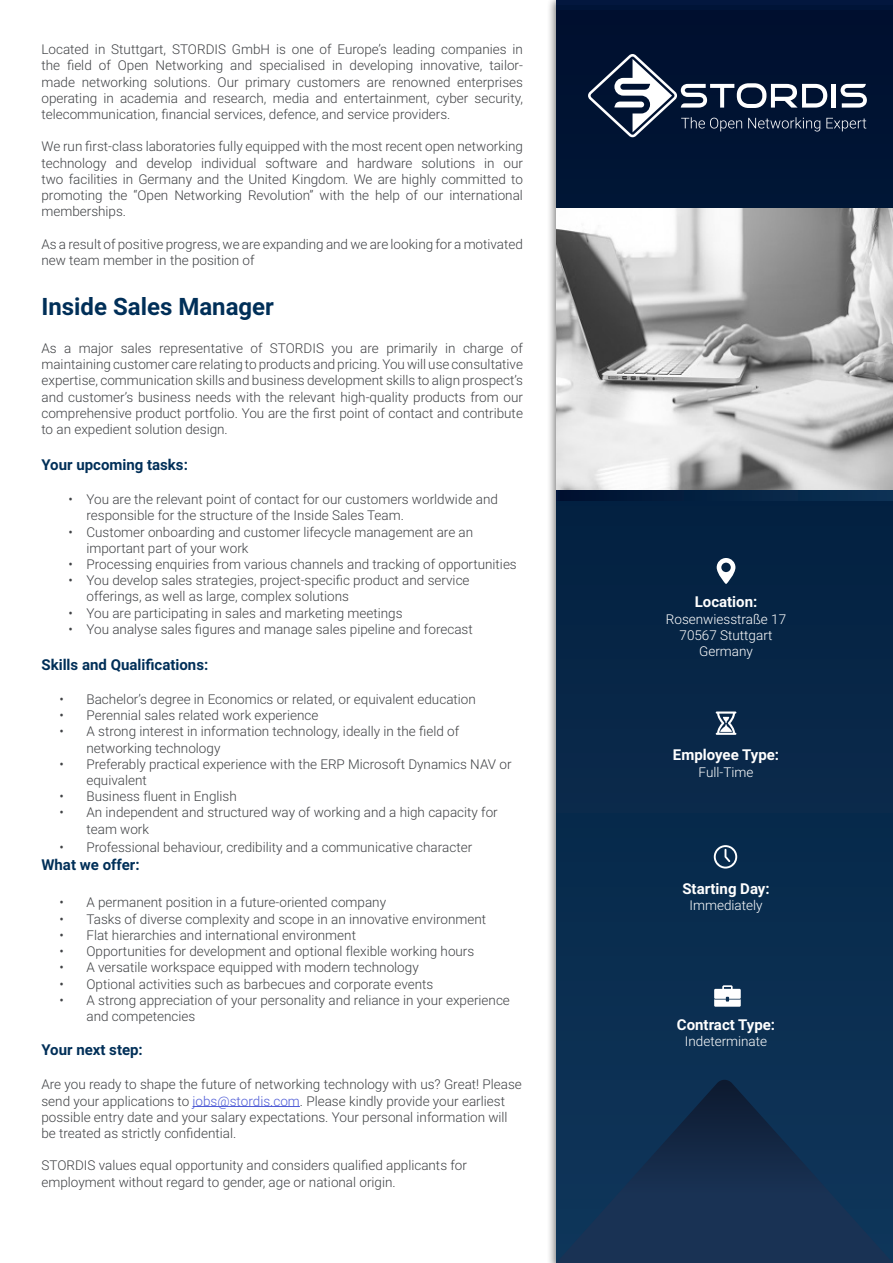
<style>
.page{position:relative;width:893px;height:1263px;background:#fff}
.page>*{position:absolute;margin:0;border:0;box-sizing:border-box;transform-origin:0 0}
.t1{font:700 24px "Roboto";color:#002f58}
.t2{font:700 15px "Roboto";color:#002f58}
.t3{font:700 15px "Roboto";color:#fff}
.t4{font:300 13.5px/16.2px "Roboto";color:#404245}
.t5{font:300 13.5px/16.2px "Roboto";color:#fff;text-align:center}
.s1{color:#4f5cd6}
</style>
<div class="page">
<div style="left:546px;top:0;width:347px;height:1263px;background:#000;opacity:.5"></div>
<svg style="left:556px;top:0;width:337px;height:1080px;background:#062445"></svg>
<svg style="left:588px;top:54px;width:279px;height:83px;background:#313f59"></svg>
<svg style="left:717px;top:558px;width:18px;height:26px"></svg>
<svg style="left:716px;top:711px;width:20px;height:24px"></svg>
<svg style="left:714px;top:845px;width:23px;height:23px"></svg>
<svg style="left:714px;top:985px;width:27px;height:22px"></svg>
<svg style="left:556px;top:1080px;width:337px;height:183px;background:#123052"></svg>
<hr style="left:193px;top:1106px;width:107px;height:1px;background:#4f5cd6">
<svg style="left:556px;top:489px;width:337px;height:11px;background:#152f4d"></svg>
<img style="left:556px;top:209px;width:337px;height:280px">
<p class="t4" style="left:41px;top:41px;width:483px;text-align:justify">Located in Stuttgart, STORDIS GmbH is one of Europe’s leading companies in the field of Open Networking and specialised in developing innovative, tailor&shy;made networking solutions. Our primary customers are renowned enterprises operating in academia and research, media and entertainment, cyber security, telecommunication, financial services, defence, and service providers.</p>
<p class="t4" style="left:41px;top:138px;width:483px;text-align:justify">We run first-class laboratories fully equipped with the most recent open networking technology and develop individual software and hardware solutions in our two facilities in Germany and the United Kingdom. We are highly committed to promoting the “Open Networking Revolution” with the help of our international memberships.</p>
<p class="t4" style="left:41px;top:235px;width:483px">As a result of positive progress, we are expanding and we are looking for a motivated new team member in the position of</p>
<p class="t1" style="left:41px;top:290px;width:234px">Inside Sales Manager</p>
<p class="t4" style="left:41px;top:340px;width:483px;text-align:justify">As a major sales representative of STORDIS you are primarily in charge of maintaining customer care relating to products and pricing. You will use consultative expertise, communication skills and business development skills to align prospect’s and customer’s business needs with the relevant high-quality products from our comprehensive product portfolio. You are the first point of contact and contribute to an expedient solution design.</p>
<p class="t2" style="left:41px;top:454px;width:148px">Your upcoming tasks:</p>
<p class="t4" style="left:86px;top:491px;width:413px;text-indent:-18px">• You are the relevant point of contact for our customers worldwide and responsible for the structure of the Inside Sales Team.</p>
<p class="t4" style="left:86px;top:523px;width:388px;text-indent:-18px">• Customer onboarding and customer lifecycle management are an important part of your work</p>
<p class="t4" style="left:68px;top:556px;width:450px">• Processing enquiries from various channels and tracking of opportunities</p>
<p class="t4" style="left:86px;top:572px;width:385px;text-indent:-18px">• You develop sales strategies, project-specific product and service offerings, as well as large, complex solutions</p>
<p class="t4" style="left:68px;top:604px;width:336px">• You are participating in sales and marketing meetings</p>
<p class="t4" style="left:68px;top:620px;width:406px">• You analyse sales figures and manage sales pipeline and forecast</p>
<p class="t2" style="left:41px;top:654px;width:168px">Skills and Qualifications:</p>
<p class="t4" style="left:59px;top:691px;width:418px">• Bachelor’s degree in Economics or related, or equivalent education</p>
<p class="t4" style="left:59px;top:707px;width:260px">• Perennial sales related work experience</p>
<p class="t4" style="left:86px;top:723px;width:374px;text-indent:-27px">• A strong interest in information technology, ideally in the field of networking technology</p>
<p class="t4" style="left:86px;top:755px;width:427px;text-indent:-27px">• Preferably practical experience with the ERP Microsoft Dynamics NAV or equivalent</p>
<p class="t4" style="left:59px;top:788px;width:179px">• Business fluent in English</p>
<p class="t4" style="left:86px;top:804px;width:413px;text-indent:-27px">• An independent and structured way of working and a high capacity for team work</p>
<p class="t4" style="left:59px;top:838px;width:414px">• Professional behaviour, credibility and a communicative character</p>
<p class="t2" style="left:41px;top:854px;width:100px">What we offer:</p>
<p class="t4" style="left:59px;top:894px;width:328px">• A permanent position in a future-oriented company</p>
<p class="t4" style="left:59px;top:910px;width:428px">• Tasks of diverse complexity and scope in an innovative environment</p>
<p class="t4" style="left:59px;top:926px;width:298px">• Flat hierarchies and international environment</p>
<p class="t4" style="left:59px;top:943px;width:416px">• Opportunities for development and optional flexible working hours</p>
<p class="t4" style="left:59px;top:959px;width:361px">• A versatile workspace equipped with modern technology</p>
<p class="t4" style="left:59px;top:975px;width:375px">• Optional activities such as barbecues and corporate events</p>
<p class="t4" style="left:86px;top:991px;width:425px;text-indent:-27px">• A strong appreciation of your personality and reliance in your experience and competencies</p>
<p class="t2" style="left:41px;top:1039px;width:103px">Your next step:</p>
<p class="t4" style="left:41px;top:1076px;width:482px">Are you ready to shape the future of networking technology with us? Great! Please send your applications to <span class="s1">jobs@stordis.com</span>. Please kindly provide your earliest possible entry date and your salary expectations. Your personal information will be treated as strictly confidential.</p>
<p class="t4" style="left:41px;top:1157px;width:427px">STORDIS values equal opportunity and considers qualified applicants for employment without regard to gender, age or national origin.</p>
<p class="t3" style="left:695px;top:592px;width:64px">Location:</p>
<p class="t5" style="left:666px;top:610px;width:122px">Rosenwiesstraße 17<br>70567 Stuttgart<br>Germany</p>
<p class="t3" style="left:673px;top:745px;width:108px">Employee Type:</p>
<p class="t5" style="left:699px;top:763px;width:56px">Full-Time</p>
<p class="t3" style="left:682px;top:878px;width:89px">Starting Day:</p>
<p class="t5" style="left:689px;top:897px;width:75px">Immediately</p>
<p class="t3" style="left:677px;top:1014px;width:100px">Contract Type:</p>
<p class="t5" style="left:685px;top:1032px;width:84px">Indeterminate</p>
</div>
